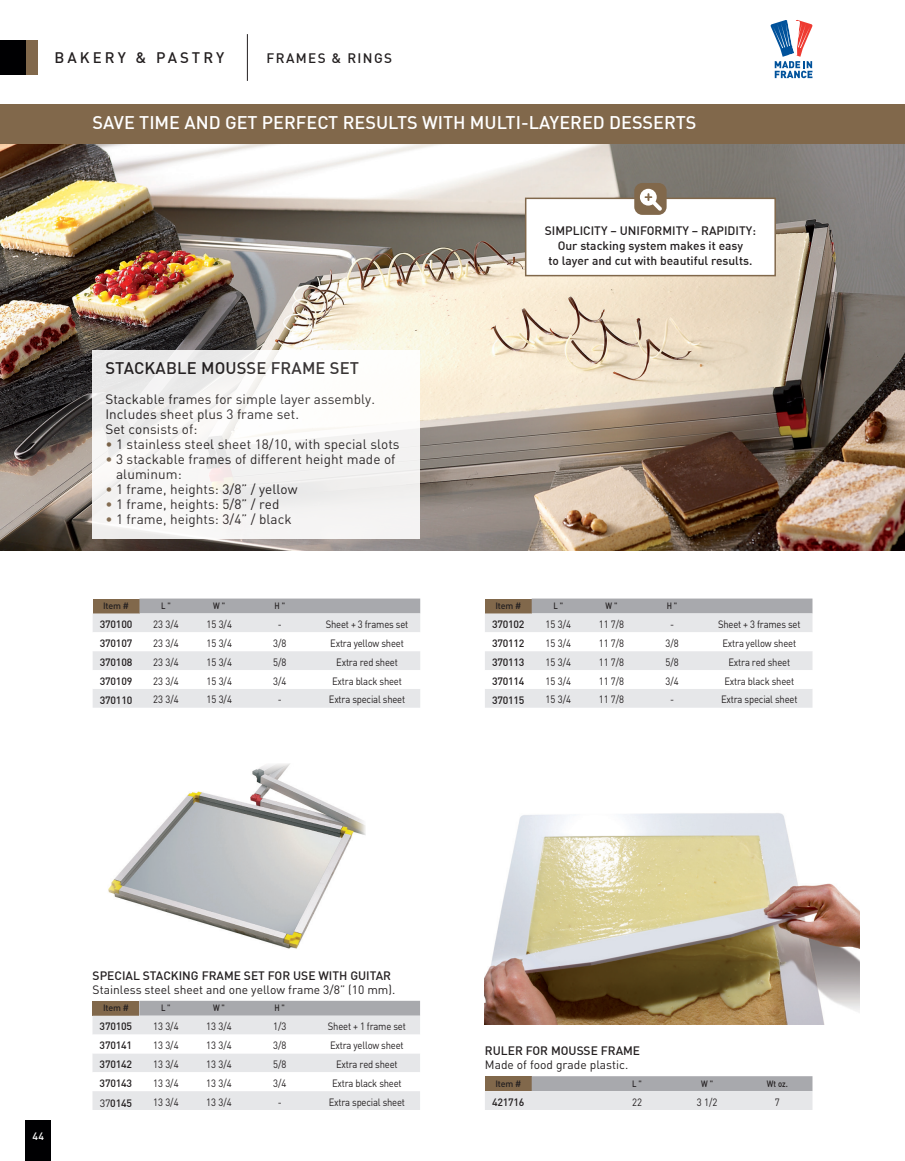
<style>
.page{position:relative;width:905px;height:1161px;background:#fff}
.page>*{position:absolute;margin:0;border:0;box-sizing:border-box;transform-origin:0 0}
.t1{font:500 18px "DIN";color:#fff}
.t2{font:500 16.5px "DIN";letter-spacing:.01em;color:#231f20}
.t3{font:500 15px "DIN";letter-spacing:.2em;color:#231f20}
.t4{font:13.5px/15px "DIN";letter-spacing:.005em;color:#231f20}
.t5{font:500 13.5px "DIN";letter-spacing:.1em;color:#231f20}
.t6{font:500 12px/15px "DIN";color:#231f20;text-align:center}
.t7{font:12px "DIN";color:#231f20}
.t8{font:10.5px "DIN";letter-spacing:-.02em;color:#231f20;scale:.9 1}
.t9{font:500 10.5px "DIN";letter-spacing:-.02em;color:#231f20}
.t10{font:500 10.5px "DIN";color:#fff}
.t11{font:500 9px "DIN";letter-spacing:-.02em;color:#231f20;scale:.85 1}
.t12{font:500 9px "DIN";letter-spacing:-.02em;color:#231f20}
.s1{font-weight:400}
</style>
<div class="page">
<div style="left:0;top:104px;width:904px;height:41px;background:#81684b"></div>
<img style="left:0;top:145px;width:904px;height:405px">
<img style="left:108px;top:764px;width:257px;height:185px">
<img style="left:485px;top:813px;width:374px;height:212px">
<svg style="left:770px;top:20px;width:42px;height:58px"></svg>
<div style="left:525px;top:198px;width:251px;height:78px;background:#fff;border:2px solid #81684b"></div>
<div style="left:634px;top:183px;width:32px;height:32px;background:#81684b;border-radius:8px"></div>
<svg style="left:640px;top:189px;width:22px;height:22px"></svg>
<div style="left:26px;top:40px;width:12px;height:35px;background:#81684b"></div>
<div style="left:0;top:40px;width:26px;height:35px;background:#000002"></div>
<hr style="left:247px;top:34px;width:1px;height:47px;background:#231f20">
<div style="left:25px;top:1120px;width:25px;height:41px;background:#000002"></div>
<div style="left:93px;top:350px;width:327px;height:188px;background:linear-gradient(to right,#f1f0f0,#f9f8f7)"></div>
<svg style="left:93px;top:599px;width:327px;height:109px"></svg>
<svg style="left:485px;top:599px;width:327px;height:109px"></svg>
<svg style="left:92px;top:1001px;width:328px;height:109px"></svg>
<svg style="left:485px;top:1076px;width:327px;height:34px;background:#c8c8c8"></svg>
<svg style="left:107px;top:442px;width:4px;height:4px"></svg>
<svg style="left:107px;top:457px;width:4px;height:4px"></svg>
<svg style="left:107px;top:487px;width:4px;height:4px"></svg>
<svg style="left:107px;top:502px;width:4px;height:4px"></svg>
<svg style="left:107px;top:517px;width:4px;height:4px"></svg>
<h3 class="t3" style="left:55px;top:48px;width:171px">BAKERY &amp; PASTRY</h3>
<p class="t5" style="left:266px;top:49px;width:127px">FRAMES &amp; RINGS</p>
<h1 class="t1" style="left:93px;top:111px;width:605px">SAVE TIME AND GET PERFECT RESULTS WITH MULTI-LAYERED DESSERTS</h1>
<h2 class="t2" style="left:105px;top:357px;width:255px">STACKABLE MOUSSE FRAME SET</h2>
<p class="t4" style="left:105px;top:391px;width:271px">Stackable frames for simple layer assembly.<br>Includes sheet plus 3 frame set.<br>Set consists of:</p>
<p class="t4" style="left:116px;top:436px;width:285px">1 stainless steel sheet 18/10, with special slots<br>3 stackable frames of different height made of aluminum:<br>1 frame, heights: 3/8” / yellow<br>1 frame, heights: 5/8” / red<br>1 frame, heights: 3/4” / black</p>
<p class="t12" style="left:103px;top:600px;width:27px">Item #</p>
<p class="t11" style="left:161px;top:600px;width:13px">L "</p>
<p class="t11" style="left:213px;top:600px;width:15px">W "</p>
<p class="t11" style="left:274px;top:600px;width:14px">H "</p>
<p class="t9" style="left:100px;top:618px;width:34px">370100</p>
<p class="t8" style="left:153px;top:618px;width:30px">23 3/4</p>
<p class="t8" style="left:206px;top:618px;width:30px">15 3/4</p>
<p class="t8" style="left:278px;top:618px;width:6px">-</p>
<p class="t8" style="left:326px;top:618px;width:93px">Sheet + 3 frames set</p>
<p class="t9" style="left:100px;top:636px;width:34px">370107</p>
<p class="t8" style="left:153px;top:637px;width:30px">23 3/4</p>
<p class="t8" style="left:206px;top:637px;width:30px">15 3/4</p>
<p class="t8" style="left:273px;top:637px;width:16px">3/8</p>
<p class="t8" style="left:330px;top:637px;width:83px">Extra yellow sheet</p>
<p class="t9" style="left:100px;top:655px;width:34px">370108</p>
<p class="t8" style="left:153px;top:655px;width:30px">23 3/4</p>
<p class="t8" style="left:206px;top:655px;width:30px">15 3/4</p>
<p class="t8" style="left:273px;top:655px;width:16px">5/8</p>
<p class="t8" style="left:336px;top:655px;width:70px">Extra red sheet</p>
<p class="t9" style="left:100px;top:674px;width:34px">370109</p>
<p class="t8" style="left:153px;top:674px;width:30px">23 3/4</p>
<p class="t8" style="left:206px;top:674px;width:30px">15 3/4</p>
<p class="t8" style="left:273px;top:674px;width:16px">3/4</p>
<p class="t8" style="left:332px;top:674px;width:79px">Extra black sheet</p>
<p class="t9" style="left:100px;top:693px;width:34px">370110</p>
<p class="t8" style="left:153px;top:693px;width:30px">23 3/4</p>
<p class="t8" style="left:206px;top:693px;width:30px">15 3/4</p>
<p class="t8" style="left:278px;top:693px;width:6px">-</p>
<p class="t8" style="left:329px;top:693px;width:86px">Extra special sheet</p>
<p class="t6" style="left:545px;top:222px;width:213px">SIMPLICITY – UNIFORMITY – RAPIDITY:<br>Our stacking system makes it easy<br>to layer and cut with beautiful results.</p>
<p class="t12" style="left:495px;top:600px;width:27px">Item #</p>
<p class="t11" style="left:553px;top:600px;width:13px">L "</p>
<p class="t11" style="left:605px;top:600px;width:15px">W "</p>
<p class="t11" style="left:666px;top:600px;width:14px">H "</p>
<p class="t9" style="left:492px;top:618px;width:34px">370102</p>
<p class="t8" style="left:545px;top:618px;width:30px">15 3/4</p>
<p class="t8" style="left:598px;top:618px;width:30px">11 7/8</p>
<p class="t8" style="left:670px;top:618px;width:6px">-</p>
<p class="t8" style="left:718px;top:618px;width:93px">Sheet + 3 frames set</p>
<p class="t9" style="left:492px;top:636px;width:34px">370112</p>
<p class="t8" style="left:545px;top:637px;width:30px">15 3/4</p>
<p class="t8" style="left:598px;top:637px;width:30px">11 7/8</p>
<p class="t8" style="left:665px;top:637px;width:16px">3/8</p>
<p class="t8" style="left:722px;top:637px;width:83px">Extra yellow sheet</p>
<p class="t9" style="left:492px;top:655px;width:34px">370113</p>
<p class="t8" style="left:545px;top:655px;width:30px">15 3/4</p>
<p class="t8" style="left:598px;top:655px;width:30px">11 7/8</p>
<p class="t8" style="left:665px;top:655px;width:16px">5/8</p>
<p class="t8" style="left:728px;top:655px;width:70px">Extra red sheet</p>
<p class="t9" style="left:492px;top:674px;width:34px">370114</p>
<p class="t8" style="left:545px;top:674px;width:30px">15 3/4</p>
<p class="t8" style="left:598px;top:674px;width:30px">11 7/8</p>
<p class="t8" style="left:665px;top:674px;width:16px">3/4</p>
<p class="t8" style="left:724px;top:674px;width:79px">Extra black sheet</p>
<p class="t9" style="left:492px;top:693px;width:34px">370115</p>
<p class="t8" style="left:545px;top:693px;width:30px">15 3/4</p>
<p class="t8" style="left:598px;top:693px;width:30px">11 7/8</p>
<p class="t8" style="left:670px;top:693px;width:6px">-</p>
<p class="t8" style="left:721px;top:693px;width:86px">Extra special sheet</p>
<p class="t10" style="left:33px;top:1130px;width:13px">44</p>
<p class="t6" style="left:93px;top:967px;width:300px">SPECIAL STACKING FRAME SET FOR USE WITH GUITAR</p>
<p class="t7" style="left:93px;top:982px;width:304px">Stainless steel sheet and one yellow frame 3/8” (10 mm).</p>
<p class="t12" style="left:103px;top:1002px;width:27px">Item #</p>
<p class="t11" style="left:161px;top:1002px;width:13px">L "</p>
<p class="t11" style="left:213px;top:1002px;width:15px">W "</p>
<p class="t11" style="left:274px;top:1002px;width:14px">H "</p>
<p class="t9" style="left:100px;top:1020px;width:34px">370105</p>
<p class="t8" style="left:153px;top:1020px;width:30px">13 3/4</p>
<p class="t8" style="left:206px;top:1020px;width:30px">13 3/4</p>
<p class="t8" style="left:273px;top:1020px;width:16px">1/3</p>
<p class="t8" style="left:328px;top:1020px;width:88px">Sheet + 1 frame set</p>
<p class="t9" style="left:100px;top:1039px;width:34px">370141</p>
<p class="t8" style="left:153px;top:1039px;width:30px">13 3/4</p>
<p class="t8" style="left:206px;top:1039px;width:30px">13 3/4</p>
<p class="t8" style="left:273px;top:1039px;width:16px">3/8</p>
<p class="t8" style="left:330px;top:1039px;width:83px">Extra yellow sheet</p>
<p class="t9" style="left:100px;top:1058px;width:34px">370142</p>
<p class="t8" style="left:153px;top:1058px;width:30px">13 3/4</p>
<p class="t8" style="left:206px;top:1058px;width:30px">13 3/4</p>
<p class="t8" style="left:273px;top:1058px;width:16px">5/8</p>
<p class="t8" style="left:336px;top:1058px;width:70px">Extra red sheet</p>
<p class="t9" style="left:100px;top:1076px;width:34px">370143</p>
<p class="t8" style="left:153px;top:1077px;width:30px">13 3/4</p>
<p class="t8" style="left:206px;top:1077px;width:30px">13 3/4</p>
<p class="t8" style="left:273px;top:1077px;width:16px">3/4</p>
<p class="t8" style="left:332px;top:1077px;width:79px">Extra black sheet</p>
<p class="t9" style="left:100px;top:1097px;width:34px"><span class="s1">37</span>0145</p>
<p class="t8" style="left:153px;top:1095px;width:30px">13 3/4</p>
<p class="t8" style="left:206px;top:1095px;width:30px">13 3/4</p>
<p class="t8" style="left:278px;top:1095px;width:6px">-</p>
<p class="t8" style="left:329px;top:1095px;width:86px">Extra special sheet</p>
<p class="t6" style="left:485px;top:1042px;width:157px">RULER FOR MOUSSE FRAME</p>
<p class="t7" style="left:485px;top:1057px;width:145px">Made of food grade plastic.</p>
<p class="t12" style="left:495px;top:1078px;width:27px">Item #</p>
<p class="t11" style="left:632px;top:1078px;width:13px">L "</p>
<p class="t11" style="left:701px;top:1078px;width:15px">W "</p>
<p class="t11" style="left:767px;top:1078px;width:26px">Wt oz.</p>
<p class="t9" style="left:492px;top:1095px;width:34px">421716</p>
<p class="t8" style="left:632px;top:1095px;width:12px">22</p>
<p class="t8" style="left:697px;top:1095px;width:24px">3 1/2</p>
<p class="t8" style="left:775px;top:1095px;width:7px">7</p>
</div>
